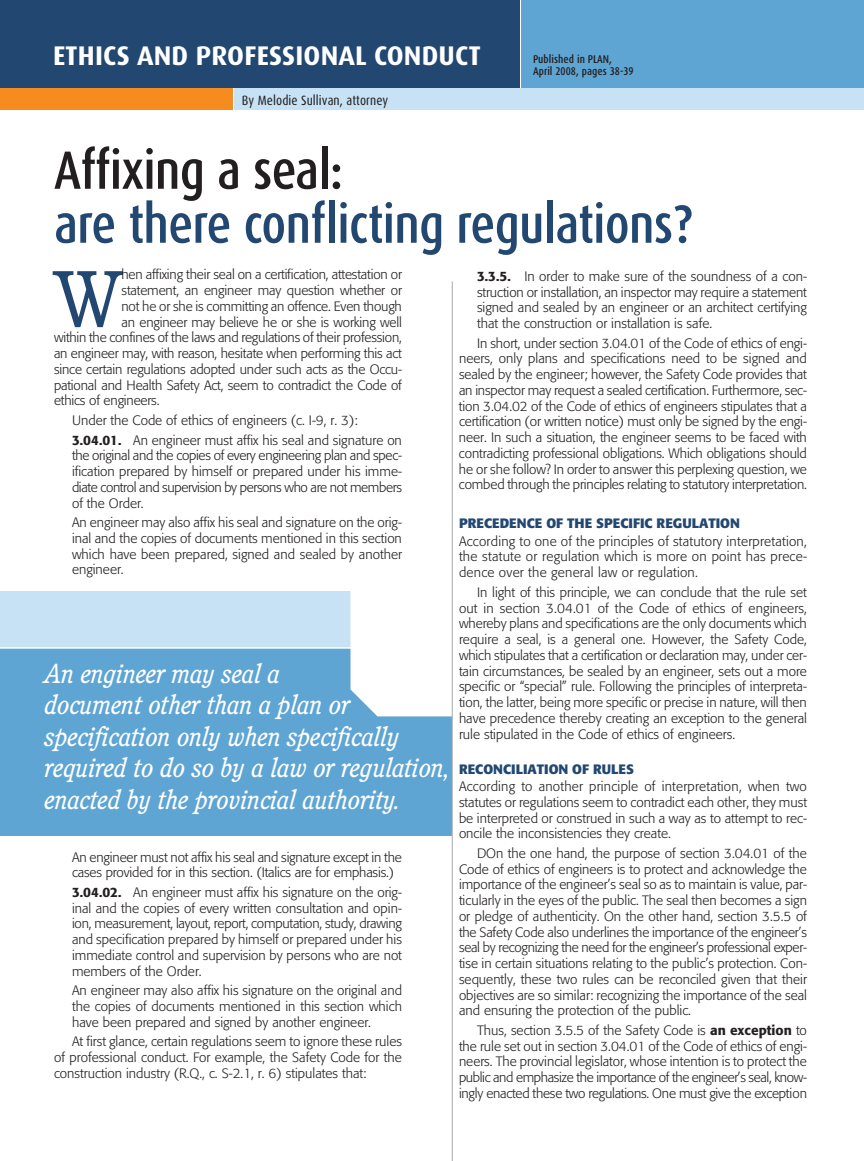
<style>
.page{position:relative;width:864px;height:1161px;background:#fff}
.page>*{position:absolute;margin:0;border:0;box-sizing:border-box;transform-origin:0 0}
.t1{font:77.7px "Cushing";color:#224872}
.t2{font:500 54px "Dax Condensed";letter-spacing:-.015em;color:#224872}
.t3{font:500 54px "Dax Condensed";letter-spacing:-.015em;color:#231f20}
.t4{font:italic 27px/31.5px "Cushing";letter-spacing:-.01em;color:#fff}
.t5{font:700 27px "Dax";letter-spacing:.005em;color:#fff}
.t6{font:300 13.5px/15.8px "Formata";letter-spacing:-.01em;color:#231f20;text-align:justify}
.t7{font:700 13.5px "Formata";color:#224872}
.t8{font:13.5px "Dax Condensed";letter-spacing:.005em;color:#231f20}
.t9{font:500 11.25px/12px "Dax Condensed";letter-spacing:.005em;color:#231f20}
.s1{font-weight:500}
</style>
<div class="page">
<div style="left:0;top:0;width:520px;height:87px;background:#224872"></div>
<div style="left:521px;top:0;width:343px;height:87px;background:#5fa5d3"></div>
<div style="left:0;top:89px;width:233px;height:21px;background:#f68b1f"></div>
<div style="left:234px;top:89px;width:630px;height:21px;background:#c7e2f5"></div>
<div style="left:0;top:648px;width:452px;height:188px;background:#5fa5d3"></div>
<div style="left:0;top:591px;width:397px;height:57px;background:#c7e2f5"></div>
<hr style="left:0;top:647px;width:459px;height:2px;background:#fff">
<div style="left:350px;top:578px;width:102px;height:138px;background:#fff"></div>
<hr style="left:452px;top:281px;width:1px;height:880px;background:#a8a9ad">
<h3 class="t5" style="left:53px;top:44px;width:430px">ETHICS AND PROFESSIONAL CONDUCT</h3>
<p class="t8" style="left:242px;top:94px;width:148px">By Melodie Sullivan, attorney</p>
<p class="t9" style="left:533px;top:54px;width:102px">Published in PLAN,<br>April 2008, pages 38-39</p>
<h2 class="t3" style="left:54px;top:146px;width:290px">Affixing a seal:</h2>
<h2 class="t2" style="left:54px;top:200px;width:641px">are there conflicting regulations?</h2>
<p class="t6" style="left:477px;top:269px;width:331px"><span class="s1">3.3.5.</span> In order to make sure of the soundness of a con&shy;struction or installation, an inspector may require a statement signed and sealed by an engineer or an architect certifying that the construction or installation is safe.</p>
<p class="t6" style="left:459px;top:336px;width:349px;text-indent:18px">In short, under section 3.04.01 of the Code of ethics of engi&shy;neers, only plans and specifications need to be signed and sealed by the engineer; however, the Safety Code provides that an inspector may request a sealed certification. Furthermore, sec&shy;tion 3.04.02 of the Code of ethics of engineers stipulates that a certification (or written notice) must only be signed by the engi&shy;neer. In such a situation, the engineer seems to be faced with contradicting professional obligations. Which obligations should he or she follow? In order to answer this perplexing question, we combed through the principles relating to statutory interpretation.</p>
<p class="t7" style="left:459px;top:518px;width:282px">PRECEDENCE OF THE SPECIFIC REGULATION</p>
<p class="t6" style="left:459px;top:534px;width:349px">According to one of the principles of statutory interpretation, the statute or regulation which is more on point has prece&shy;dence over the general law or regulation.</p>
<p class="t6" style="left:459px;top:585px;width:349px;text-indent:18px">In light of this principle, we can conclude that the rule set out in section 3.04.01 of the Code of ethics of engineers, whereby plans and specifications are the only documents which require a seal, is a general one. However, the Safety Code, which stipulates that a certification or declaration may, under cer&shy;tain circumstances, be sealed by an engineer, sets out a more specific or “special” rule. Following the principles of interpreta&shy;tion, the latter, being more specific or precise in nature, will then have precedence thereby creating an exception to the general rule stipulated in the Code of ethics of engineers.</p>
<p class="t7" style="left:459px;top:763px;width:176px">RECONCILIATION OF RULES</p>
<p class="t6" style="left:459px;top:780px;width:349px">According to another principle of interpretation, when two statutes or regulations seem to contradict each other, they must be interpreted or construed in such a way as to attempt to rec&shy;oncile the inconsistencies they create.</p>
<p class="t6" style="left:459px;top:846px;width:349px;text-indent:18px">DOn the one hand, the purpose of section 3.04.01 of the Code of ethics of engineers is to protect and acknowledge the importance of the engineer’s seal so as to maintain is value, par&shy;ticularly in the eyes of the public. The seal then becomes a sign or pledge of authenticity. On the other hand, section 3.5.5 of the Safety Code also underlines the importance of the engineer’s seal by recognizing the need for the engineer’s professional exper&shy;tise in certain situations relating to the public’s protection. Con&shy;sequently, these two rules can be reconciled given that their objectives are so similar: recognizing the importance of the seal and ensuring the protection of the public.</p>
<p class="t6" style="left:459px;top:1023px;width:349px;text-indent:18px">Thus, section 3.5.5 of the Safety Code is <span class="s1">an exception</span> to the rule set out in section 3.04.01 of the Code of ethics of engi&shy;neers. The provincial legislator, whose intention is to protect the public and emphasize the importance of the engineer’s seal, know&shy;ingly enacted these two regulations. One must give the exception</p>
<h1 class="t1" style="left:54px;top:270px;width:69px">W</h1>
<p class="t6" style="left:122px;top:268px;width:282px">hen affixing their seal on a certification, attestation or</p>
<p class="t6" style="left:122px;top:284px;width:282px">statement, an engineer may question whether or</p>
<p class="t6" style="left:122px;top:299px;width:282px">not he or she is committing an offence. Even though</p>
<p class="t6" style="left:122px;top:315px;width:282px">an engineer may believe he or she is working well</p>
<p class="t6" style="left:54px;top:331px;width:349px">within the confines of the laws and regulations of their profession,</p>
<p class="t6" style="left:54px;top:347px;width:349px">an engineer may, with reason, hesitate when performing this act</p>
<p class="t6" style="left:54px;top:362px;width:349px">since certain regulations adopted under such acts as the Occu-</p>
<p class="t6" style="left:54px;top:378px;width:349px">pational and Health Safety Act, seem to contradict the Code of</p>
<p class="t6" style="left:54px;top:394px;width:107px">ethics of engineers.</p>
<p class="t6" style="left:72px;top:412px;width:331px;line-height:19.5px">Under the Code of ethics of engineers (c. I-9, r. 3):<br><span class="s1">3.04.01.</span> An engineer must affix his seal and signature on</p>
<p class="t6" style="left:72px;top:449px;width:331px">the original and the copies of every engineering plan and spec&shy;ification prepared by himself or prepared under his imme&shy;diate control and supervision by persons who are not members of the Order.</p>
<p class="t6" style="left:72px;top:515px;width:331px">An engineer may also affix his seal and signature on the orig&shy;inal and the copies of documents mentioned in this section which have been prepared, signed and sealed by another engineer.</p>
<h3 class="t4" style="left:45px;top:660px;width:408px">An engineer may seal a<br>document other than a plan or specification only when specifically required to do so by a law or regulation, enacted by the provincial authority.</h3>
<p class="t6" style="left:72px;top:850px;width:331px">An engineer must not affix his seal and signature except in the cases provided for in this section. (Italics are for emphasis.)</p>
<p class="t6" style="left:72px;top:885px;width:331px"><span class="s1">3.04.02.</span> An engineer must affix his signature on the orig&shy;inal and the copies of every written consultation and opin&shy;ion, measurement, layout, report, computation, study, drawing and specification prepared by himself or prepared under his immediate control and supervision by persons who are not members of the Order.</p>
<p class="t6" style="left:72px;top:984px;width:331px">An engineer may also affix his signature on the original and the copies of documents mentioned in this section which have been prepared and signed by another engineer.</p>
<p class="t6" style="left:54px;top:1035px;width:349px;text-indent:18px">At first glance, certain regulations seem to ignore these rules of professional conduct. For example, the Safety Code for the construction industry (R.Q., c. S-2.1, r. 6) stipulates that:</p>
</div>
